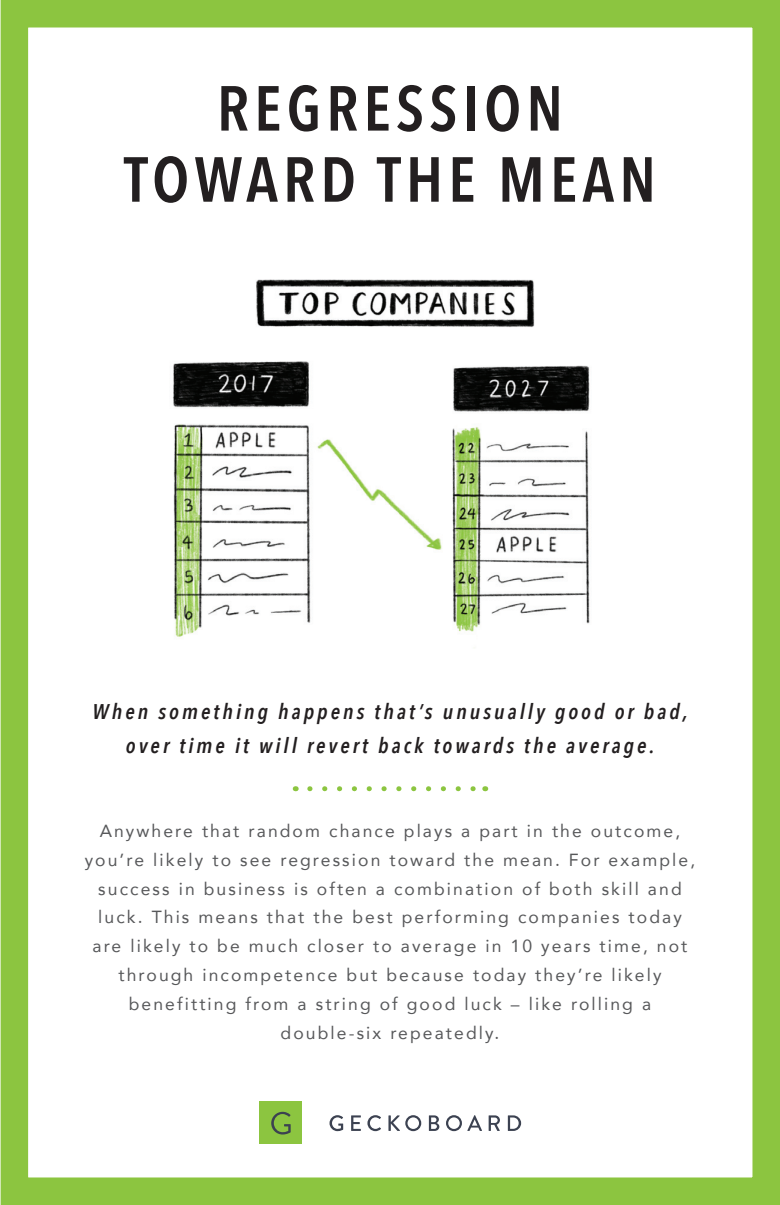
<style>
.page{position:relative;width:780px;height:1205px;background:#fff}
.page>*{position:absolute;margin:0;border:0;box-sizing:border-box;transform-origin:0 0}
.t1{font:600 62.75px/71px "Avenir Next Condensed";letter-spacing:.08em;color:#231f20;text-align:center}
.t2{font:italic 600 21.25px/33.8px "Avenir Next Condensed";letter-spacing:.14em;color:#231f20;text-align:center}
.t3{font:17.5px/29px "Avenir";letter-spacing:.12em;color:#57585a;text-align:center}
</style>
<div class="page">
<div style="left:1px;top:0;width:779px;height:1205px;border:28px solid #8cc540"></div>
<svg style="left:310px;top:786px;width:166px;height:5px"></svg>
<div style="left:259px;top:1101px;width:43px;height:42px;background:#8cc540"></div>
<svg style="left:271px;top:1112px;width:19px;height:22px"></svg>
<svg style="left:329px;top:1115px;width:192px;height:16px"></svg>
<img style="left:172px;top:279px;width:418px;height:358px">
<h1 class="t1" style="left:124px;top:71px;width:533px">REGRESSION<br>TOWARD THE MEAN</h1>
<p class="t2" style="left:93px;top:694px;width:596px">When something happens that’s unusually good or bad, over time it will revert back towards the average.</p>
<p class="t3" style="left:85px;top:815px;width:612px">Anywhere that random chance plays a part in the outcome, you’re likely to see regression toward the mean. For example, success in business is often a combination of both skill and luck. This means that the best performing companies today are likely to be much closer to average in 10 years time, not through incompetence but because today they’re likely benefitting from a string of good luck – like rolling a double-six repeatedly.</p>
</div>
